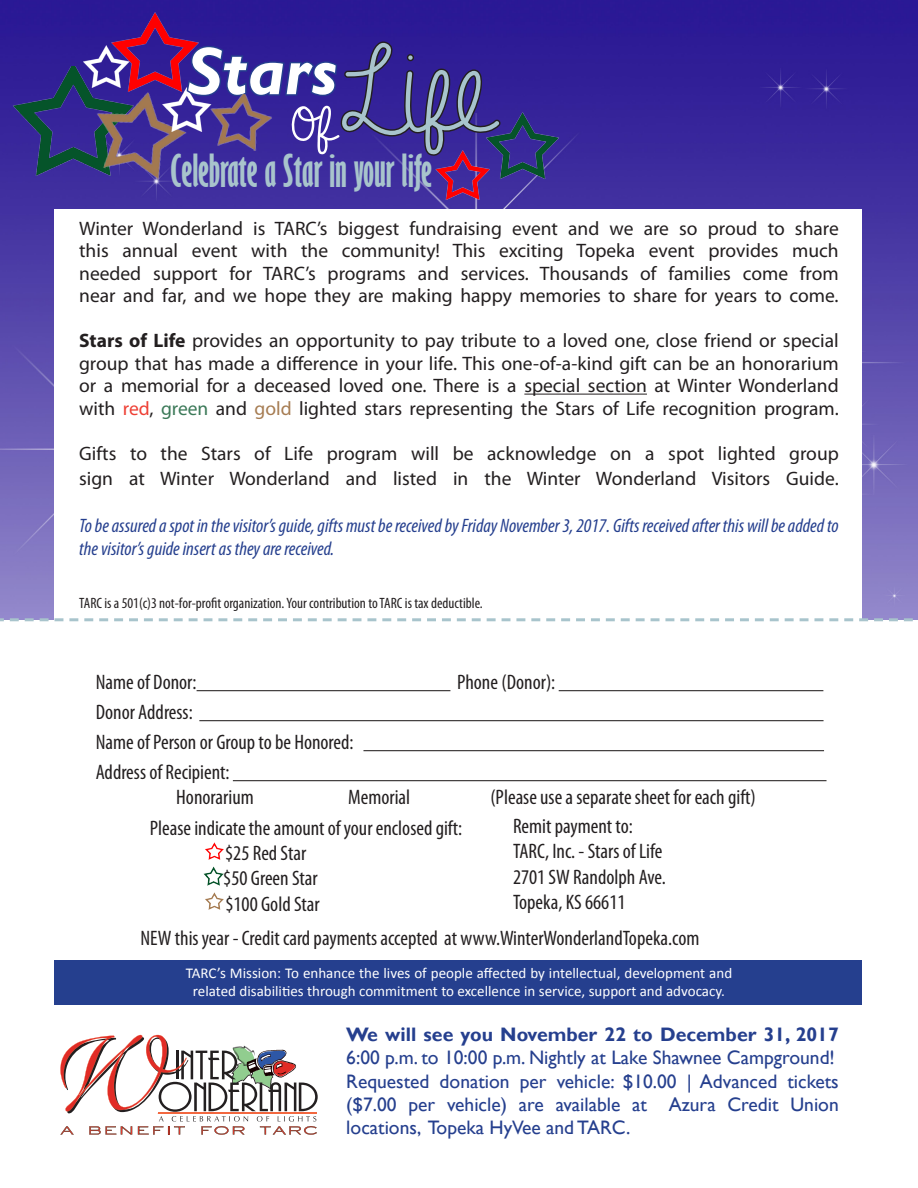
<style>
.page{position:relative;width:918px;height:1188px;background:#fff}
.page>*{position:absolute;margin:0;border:0;box-sizing:border-box;transform-origin:0 0}
.t1{font:120.45px "A Gentle Touch";color:#a8c4cc}
.t2{font:69.3px "A Gentle Touch";color:#fff}
.t3{font:italic 700 67.95px "Gill Sans";color:#fff}
.t4{font:700 extra-condensed 42px "Gill Sans";color:#a8c4cc}
.t5{font:condensed 21px/25.2px "Myriad Pro";color:#231f20}
.t6{font:19.5px/22.5px "Myriad Pro";color:#231f20;text-align:justify}
.t7{font:19.5px/23.4px "Gill Sans";color:#253f8e}
.t8{font:italic condensed 19.5px/23.4px "Myriad Pro";color:#253f8e}
.t9{font:15px/18px "Calibri";color:#fff;text-align:center}
.t10{font:condensed 15px "Myriad Pro";color:#231f20}
.s1{font-weight:700}
.s2{color:#ee3f34}
.s3{color:#3b7958}
.s4{color:#a67c52}
</style>
<div class="page">
<img style="left:0;top:0;width:918px;height:620px">
<div style="left:54px;top:209px;width:807px;height:776px;background:#fff"></div>
<hr style="left:524px;top:394px;width:123px;height:1px;background:#231f20">
<svg style="left:0;top:618px;width:913px;height:3px"></svg>
<hr style="left:197px;top:690px;width:253px;height:1px;background:#231f20">
<hr style="left:559px;top:690px;width:264px;height:1px;background:#231f20">
<hr style="left:199px;top:720px;width:625px;height:1px;background:#231f20">
<hr style="left:363px;top:750px;width:461px;height:1px;background:#231f20">
<hr style="left:233px;top:780px;width:594px;height:1px;background:#231f20">
<img style="left:205px;top:843px;width:19px;height:16px">
<img style="left:204px;top:867px;width:19px;height:18px">
<img style="left:205px;top:893px;width:19px;height:17px">
<img style="left:3px;top:67px;width:76px;height:108px">
<img style="left:104px;top:12px;width:103px;height:70px">
<img style="left:79px;top:82px;width:122px;height:103px">
<img style="left:159px;top:87px;width:26px;height:45px">
<img style="left:79px;top:45px;width:54px;height:42px">
<svg style="left:60px;top:1035px;width:258px;height:100px"></svg>
<div style="left:54px;top:960px;width:807px;height:45px;background:#253f8e"></div>
<svg style="left:185px;top:35px;width:317px;height:124px;background:#32238a"></svg>
<img style="left:481px;top:113px;width:80px;height:66px">
<img style="left:431px;top:150px;width:63px;height:49px">
<img style="left:201px;top:89px;width:80px;height:65px">
<p class="t1" style="left:339px;top:26px;width:155px">Life</p>
<p class="t3" style="left:187px;top:32px;width:151px">Stars</p>
<p class="t2" style="left:292px;top:80px;width:45px">of</p>
<p class="t4" style="left:171px;top:146px;width:263px">Celebrate a Star in your life</p>
<p class="t6" style="left:79px;top:217px;width:761px">Winter Wonderland is TARC’s biggest fundraising event and we are so proud to share this annual event with the community! This exciting Topeka event provides much needed support for TARC’s programs and services. Thousands of families come from near and far, and we hope they are making happy memories to share for years to come.</p>
<p class="t6" style="left:79px;top:329px;width:761px"><span class="s1">Stars of Life</span> provides an opportunity to pay tribute to a loved one, close friend or special group that has made a difference in your life. This one-of-a-kind gift can be an honorarium or a memorial for a deceased loved one. There is a special section at Winter Wonderland with <span class="s2">red</span>, <span class="s3">green</span> and <span class="s4">gold</span> lighted stars representing the Stars of Life recognition program.</p>
<p class="t6" style="left:79px;top:440px;width:761px;line-height:25.2px">Gifts to the Stars of Life program will be acknowledge on a spot lighted group sign at Winter Wonderland and listed in the Winter Wonderland Visitors Guide.</p>
<p class="t8" style="left:79px;top:513px;width:761px">To be assured a spot in the visitor’s guide, gifts must be received by Friday November 3, 2017. Gifts received after this will be added to the visitor’s guide insert as they are received.</p>
<p class="t10" style="left:79px;top:594px;width:405px">TARC is a 501(c)3 not-for-profit organization. Your contribution to TARC is tax deductible.</p>
<p class="t5" style="left:96px;top:669px;width:102px">Name of Donor:</p>
<p class="t5" style="left:457px;top:669px;width:100px">Phone (Donor):</p>
<p class="t5" style="left:96px;top:699px;width:99px">Donor Address:</p>
<p class="t5" style="left:96px;top:729px;width:259px">Name of Person or Group to be Honored:</p>
<p class="t5" style="left:176px;top:759px;width:79px;text-indent:-81px">Address of Recipient:<br>Honorarium</p>
<p class="t5" style="left:348px;top:784px;width:63px">Memorial</p>
<p class="t5" style="left:490px;top:784px;width:267px">(Please use a separate sheet for each gift)</p>
<p class="t5" style="left:150px;top:815px;width:314px">Please indicate the amount of your enclosed gift:</p>
<p class="t5" style="left:225px;top:840px;width:83px">$25 Red Star</p>
<p class="t5" style="left:223px;top:866px;width:96px">$50 Green Star</p>
<p class="t5" style="left:225px;top:891px;width:96px">$100 Gold Star</p>
<p class="t5" style="left:513px;top:813px;width:121px">Remit payment to:</p>
<p class="t5" style="left:513px;top:839px;width:154px">TARC, Inc. - Stars of Life<br>2701 SW Randolph Ave.</p>
<p class="t5" style="left:513px;top:889px;width:114px">Topeka, KS 66611</p>
<p class="t5" style="left:140px;top:925px;width:561px">NEW this year - Credit card payments accepted at www.WinterWonderlandTopeka.com</p>
<p class="t9" style="left:186px;top:964px;width:548px">TARC’s Mission: To enhance the lives of people affected by intellectual, development and related disabilities through commitment to excellence in service, support and advocacy.</p>
<p class="t7" style="left:346px;top:1023px;width:494px"><span class="s1">We will see you November 22 to December 31, 2017<br></span>6:00 p.m. to 10:00 p.m. Nightly at Lake Shawnee Campground!</p>
<p class="t7" style="left:346px;top:1070px;width:494px;text-align:justify">Requested donation per vehicle: $10.00 | Advanced tickets ($7.00 per vehicle) are available at Azura Credit Union locations, Topeka HyVee and TARC.</p>
</div>
